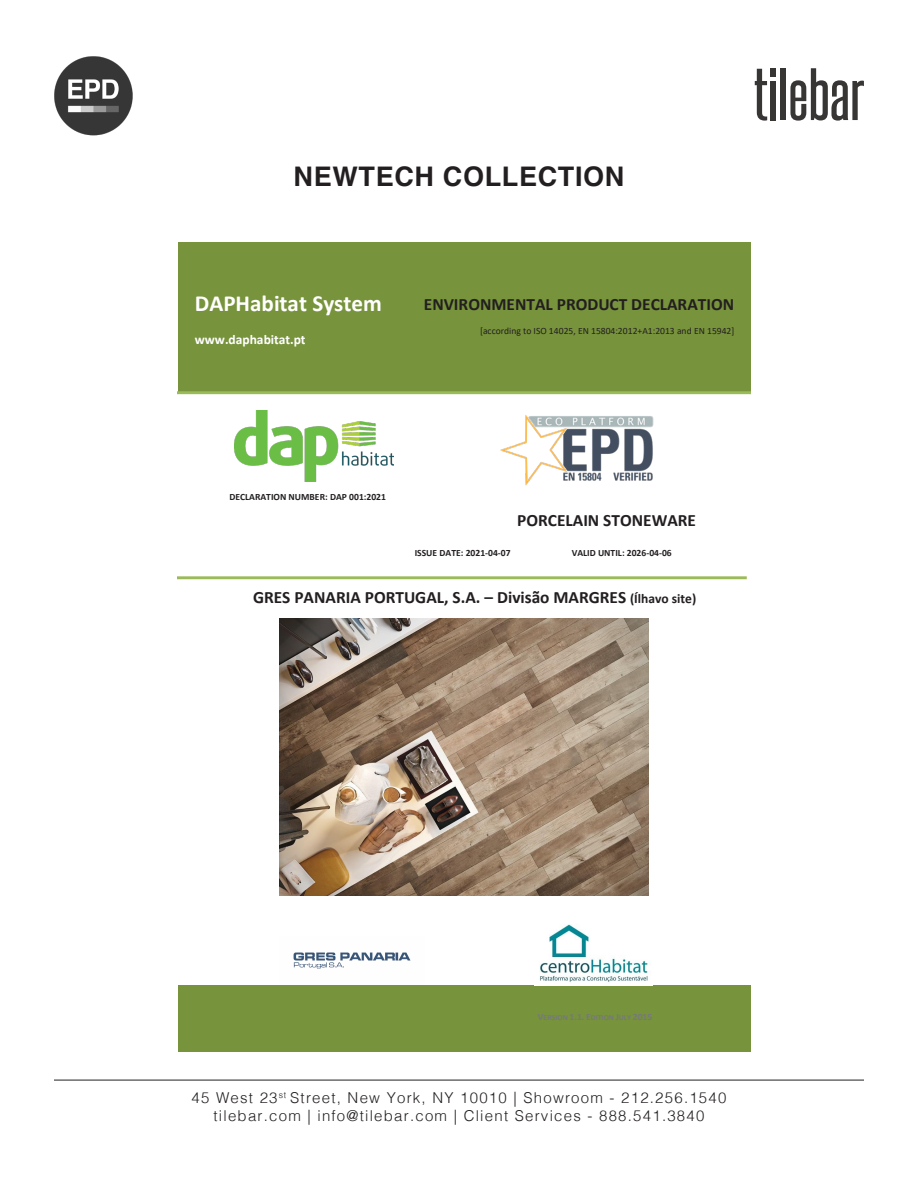
<style>
.page{position:relative;width:918px;height:1188px;background:#fff}
.page>*{position:absolute;margin:0;border:0;box-sizing:border-box;transform-origin:0 0}
.t1{font:700 27px "Helvetica";letter-spacing:.025em;color:#231f20}
.t2{font:700 23.1px "Calibri";color:#fff}
.t3{font:700 17.25px "Calibri";color:#231f20}
.t4{font:300 15px/18px "Helvetica";letter-spacing:.08em;color:#231f20;text-align:center}
.t5{font:700 13.5px "Calibri";color:#fff}
.t6{font:700 9.6px "Calibri";color:#231f20}
.t7{font:9.6px "Calibri";color:#231f20}
.t8{font:700 7.8px "Calibri";color:#76787b}
.s1{font-size:13.5px}
.s2{font-size:9.6px}
</style>
<div class="page">
<hr style="left:54px;top:1080px;width:810px;height:1px;background:#231f20">
<div style="left:770px;top:68px;width:6px;height:8px;background:#383535"></div>
<svg style="left:755px;top:69px;width:12px;height:52px"></svg>
<div style="left:770px;top:81px;width:6px;height:39px;background:#383535"></div>
<div style="left:781px;top:68px;width:5px;height:52px;background:#383535"></div>
<svg style="left:790px;top:68px;width:74px;height:53px"></svg>
<img style="left:54px;top:56px;width:79px;height:80px">
<div style="left:178px;top:243px;width:573px;height:150px;background:#77933c"></div>
<div style="left:178px;top:985px;width:573px;height:67px;background:#77933c"></div>
<img style="left:500px;top:415px;width:154px;height:70px">
<hr style="left:178px;top:391px;width:573px;height:3px;background:#9bbb59">
<hr style="left:178px;top:576px;width:569px;height:3px;background:#9bbb59">
<img style="left:293px;top:952px;width:118px;height:17px">
<img style="left:539px;top:924px;width:109px;height:58px">
<img style="left:234px;top:411px;width:159px;height:70px">
<img style="left:279px;top:618px;width:369px;height:278px">
<p class="t1" style="left:294px;top:155px;width:332px">NEWTECH COLLECTION</p>
<p class="t2" style="left:195px;top:287px;width:189px">DAPHabitat System</p>
<p class="t5" style="left:195px;top:330px;width:112px">www.daphabitat.pt</p>
<p class="t3" style="left:424px;top:292px;width:312px">ENVIRONMENTAL PRODUCT DECLARATION</p>
<p class="t7" style="left:480px;top:324px;width:256px">[according to ISO 14025, EN 15804:2012+A1:2013 and EN 15942]</p>
<p class="t6" style="left:229px;top:490px;width:158px">DECLARATION NUMBER: DAP 001:2021</p>
<p class="t3" style="left:517px;top:508px;width:180px">PORCELAIN STONEWARE</p>
<p class="t6" style="left:415px;top:546px;width:97px">ISSUE DATE: 2021-04-07</p>
<p class="t6" style="left:572px;top:546px;width:102px">VALID UNTIL: 2026-04-06</p>
<p class="t3" style="left:253px;top:585px;width:445px">GRES PANARIA PORTUGAL, S.A. – Divisão MARGRES <span class="s1">(Ílhavo site)</span></p>
<p class="t8" style="left:538px;top:1012px;width:116px"><span class="s2">V</span>ERSION <span class="s2">1.1. E</span>DITION <span class="s2">J</span>ULY <span class="s2">2015</span></p>
<p class="t4" style="left:192px;top:1087px;width:536px">45 West 23<sup>st</sup> Street, New York, NY 10010 | Showroom - 212.256.1540 tilebar.com | info@tilebar.com | Client Services - 888.541.3840</p>
</div>
